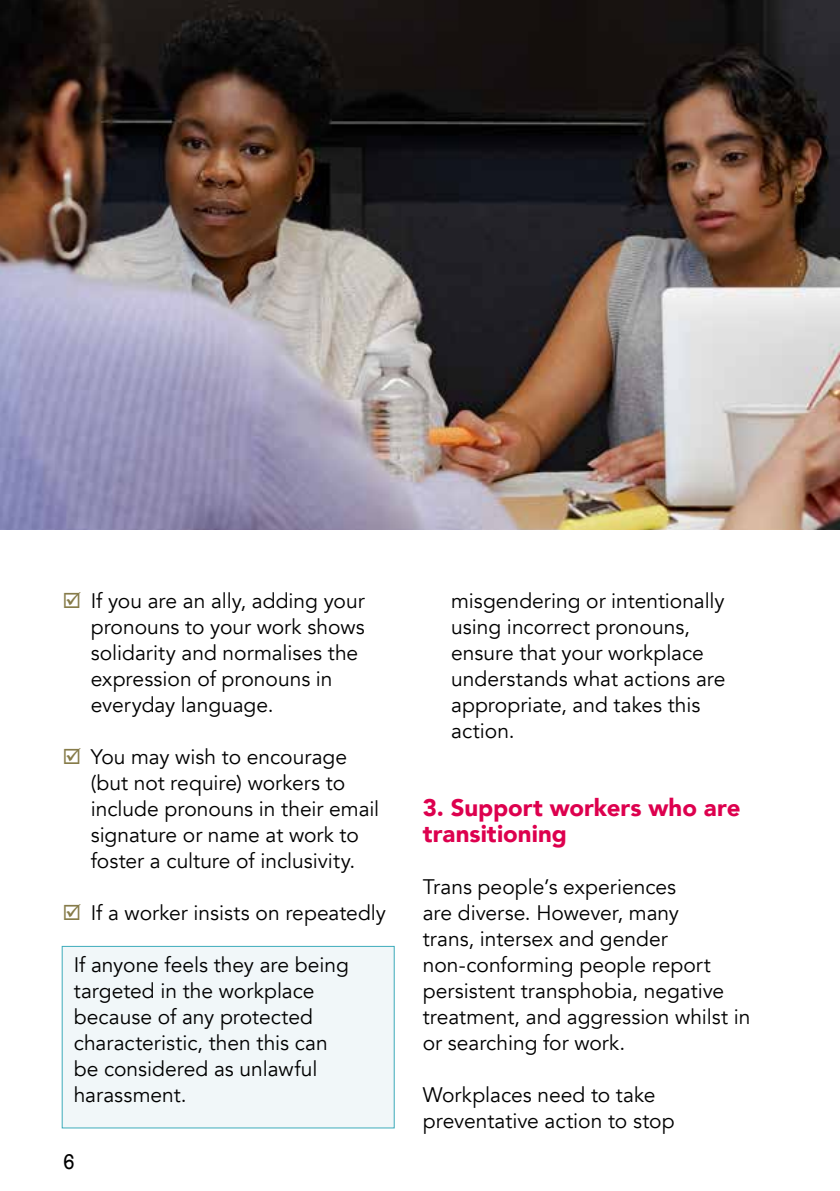
<style>
.page{position:relative;width:840px;height:1191px;background:#fff}
.page>*{position:absolute;margin:0;border:0;box-sizing:border-box;transform-origin:0 0}
.t1{font:900 24px/26px "Avenir";color:#dd004e}
.t2{font:21px/26px "Avenir";color:#000}
.t3{font:20px "Rockwell";color:#000}
.s1{color:#867b49}
</style>
<div class="page">
<img style="left:0;top:0;width:839px;height:530px">
<div style="left:62px;top:946px;width:332px;height:182px;background:#f1f7f9"></div>
<div style="left:62px;top:946px;width:332px;height:182px;border:1px solid #3eacbb"></div>
<p class="t2" style="left:91px;top:588px;width:275px;text-indent:-28px"><span class="s1">☑</span> If you are an ally, adding your pronouns to your work shows solidarity and normalises the expression of pronouns in everyday language.</p>
<p class="t2" style="left:91px;top:744px;width:290px;text-indent:-28px"><span class="s1">☑</span> You may wish to encourage (but not require) workers to include pronouns in their email signature or name at work to foster a culture of inclusivity.</p>
<p class="t2" style="left:62px;top:900px;width:325px"><span class="s1">☑</span> If a worker insists on repeatedly</p>
<p class="t2" style="left:74px;top:952px;width:276px">If anyone feels they are being targeted in the workplace because of any protected characteristic, then this can be considered as unlawful harassment.</p>
<p class="t3" style="left:63px;top:1149px;width:13px">6</p>
<p class="t2" style="left:451px;top:588px;width:275px">misgendering or intentionally using incorrect pronouns, ensure that your workplace understands what actions are appropriate, and takes this action.</p>
<p class="t1" style="left:422px;top:794px;width:319px">3. Support workers who are transitioning</p>
<p class="t2" style="left:422px;top:874px;width:329px">Trans people’s experiences<br>are diverse. However, many<br>trans, intersex and gender non-conforming people report persistent transphobia, negative treatment, and aggression whilst in or searching for work.</p>
<p class="t2" style="left:422px;top:1082px;width:253px">Workplaces need to take preventative action to stop</p>
</div>
